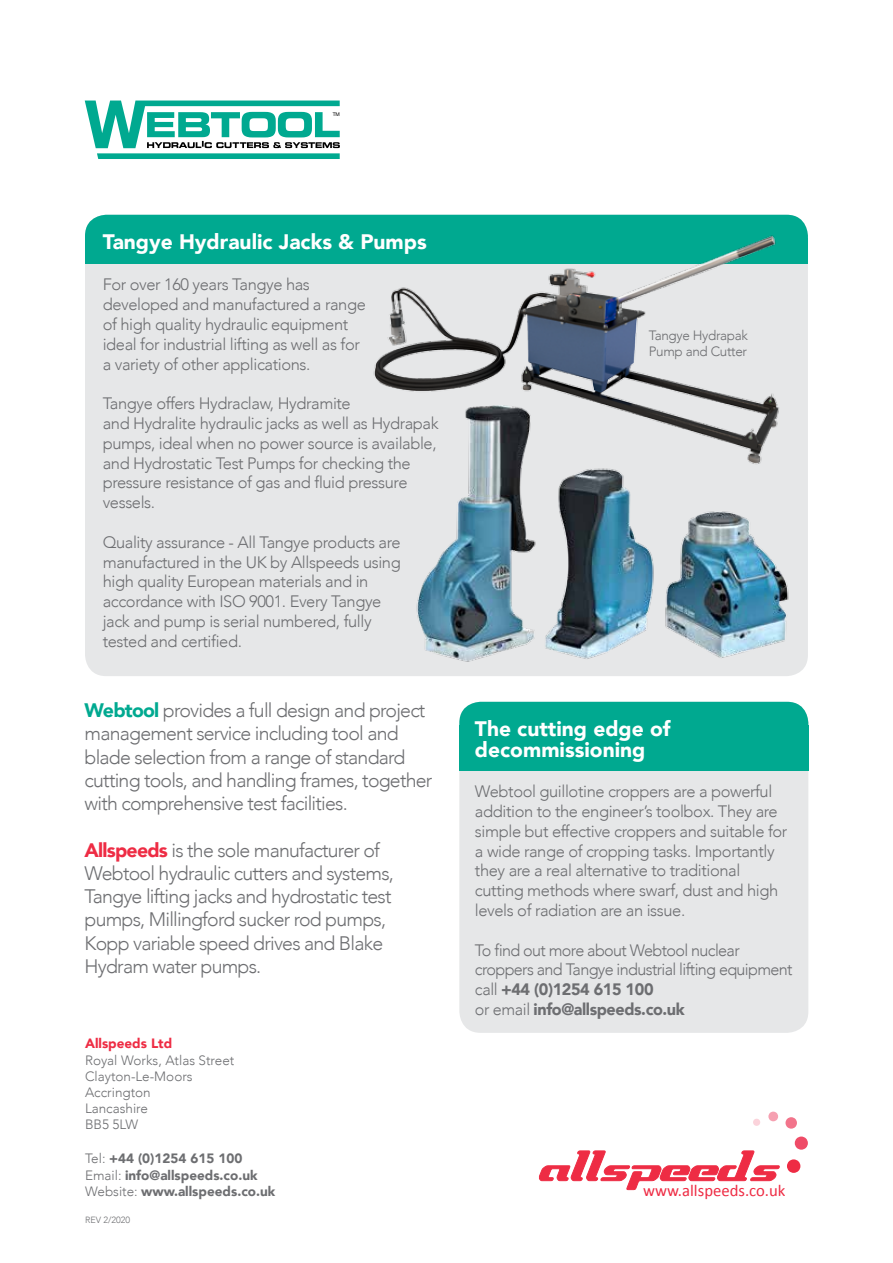
<style>
.page{position:relative;width:893px;height:1263px;background:#fff}
.page>*{position:absolute;margin:0;border:0;box-sizing:border-box;transform-origin:0 0}
.t1{font:900 21px/21px "Avenir";color:#fff}
.t2{font:300 19.5px/23.2px "Avenir";letter-spacing:-.04em;color:#6d6e71}
.t3{font:16.65px "Calibri";color:#ee2c44}
.t4{font:300 16.5px/19.8px "Avenir";letter-spacing:-.025em;color:#6d6e71}
.t5{font:900 13.5px/16.5px "Avenir";color:#6d6e71}
.t6{font:300 13.5px/16.2px "Avenir";color:#6d6e71}
.t7{font:300 13.5px/16.2px "Avenir";letter-spacing:-.025em;color:#6d6e71}
.t8{font:900 13.5px "Avenir";color:#ee2c44}
.t9{font:300 9px "Avenir";color:#6d6e71}
.t10{font:5.1px "Helvetica Neue";color:#000}
.s1{font-weight:900;color:#00a990}
.s2{font-weight:900;color:#ee2c44}
.s3{font-weight:300}
.s4{font-weight:900}
</style>
<div class="page">
<svg style="left:539px;top:1151px;width:240px;height:39px"></svg>
<svg style="left:753px;top:1119px;width:7px;height:7px"></svg>
<svg style="left:768px;top:1111px;width:10px;height:10px"></svg>
<svg style="left:785px;top:1117px;width:12px;height:12px"></svg>
<svg style="left:795px;top:1136px;width:13px;height:14px"></svg>
<svg style="left:787px;top:1159px;width:13px;height:14px"></svg>
<svg style="left:85px;top:101px;width:255px;height:58px"></svg>
<div style="left:459px;top:702px;width:349px;height:331px;background:#e6e7e8;border-radius:21px"></div>
<div style="left:459px;top:702px;width:349px;height:49px;background:#00a990;border-radius:21px"></div>
<div style="left:459px;top:725px;width:349px;height:45px;background:#00a990"></div>
<div style="left:85px;top:215px;width:723px;height:461px;background:#e6e7e8;border-radius:21px"></div>
<div style="left:85px;top:215px;width:723px;height:49px;background:#00a990;border-radius:21px"></div>
<div style="left:85px;top:238px;width:723px;height:26px;background:#00a990"></div>
<img style="left:416px;top:470px;width:120px;height:192px">
<img style="left:665px;top:511px;width:124px;height:147px">
<img style="left:545px;top:470px;width:109px;height:189px">
<img style="left:373px;top:235px;width:406px;height:235px">
<p class="t10" style="left:333px;top:111px;width:9px">TM</p>
<p class="t1" style="left:103px;top:231px;width:325px">Tangye Hydraulic Jacks &amp; Pumps</p>
<p class="t4" style="left:103px;top:275px;width:265px">For over 160 years Tangye has developed and manufactured a range of high quality hydraulic equipment ideal for industrial lifting as well as for a variety of other applications.</p>
<p class="t4" style="left:103px;top:394px;width:337px">Tangye offers Hydraclaw, Hydramite<br>and Hydralite hydraulic jacks as well as Hydrapak pumps, ideal when no power source is available, and Hydrostatic Test Pumps for checking the pressure resistance of gas and fluid pressure vessels.</p>
<p class="t4" style="left:103px;top:532px;width:300px">Quality assurance - All Tangye products are manufactured in the UK by Allspeeds using high quality European materials and in accordance with ISO 9001. Every Tangye jack and pump is serial numbered, fully tested and certified.</p>
<p class="t2" style="left:85px;top:699px;width:349px"><span class="s1">Webtool</span> provides a full design and project management service including tool and blade selection from a range of standard cutting tools, and handling frames, together with comprehensive test facilities.</p>
<p class="t2" style="left:85px;top:838px;width:311px"><span class="s2">Allspeeds</span> is the sole manufacturer of Webtool hydraulic cutters and systems, Tangye lifting jacks and hydrostatic test pumps, Millingford sucker rod pumps, Kopp variable speed drives and Blake Hydram water pumps.</p>
<p class="t8" style="left:85px;top:1031px;width:89px">Allspeeds Ltd</p>
<p class="t6" style="left:85px;top:1052px;width:151px">Royal Works, Atlas Street<br>Clayton-Le-Moors<br>Accrington<br>Lancashire<br>BB5 5LW</p>
<p class="t5" style="left:85px;top:1150px;width:174px"><span class="s3">Tel:</span> +44 (0)1254 615 100<br><span class="s3">Email:</span> info@allspeeds.co.uk</p>
<p class="t7" style="left:649px;top:327px;width:101px">Tangye Hydrapak<br>Pump and Cutter</p>
<p class="t1" style="left:475px;top:717px;width:197px">The cutting edge of decommissioning</p>
<p class="t4" style="left:475px;top:782px;width:314px">Webtool guillotine croppers are a powerful addition to the engineer’s toolbox. They are simple but effective croppers and suitable for a wide range of cropping tasks. Importantly they are a real alternative to traditional cutting methods where swarf, dust and high levels of radiation are an issue.</p>
<p class="t4" style="left:475px;top:940px;width:319px">To find out more about Webtool nuclear croppers and Tangye industrial lifting equipment call <span class="s4">+44 (0)1254 615 100<br></span>or email <span class="s4">info@allspeeds.co.uk</span></p>
<p class="t5" style="left:85px;top:1183px;width:192px"><span class="s3">Website:</span> www.allspeeds.co.uk</p>
<p class="t3" style="left:643px;top:1180px;width:144px">www.allspeeds.co.uk</p>
<p class="t9" style="left:85px;top:1215px;width:47px">REV 2/2020</p>
</div>
